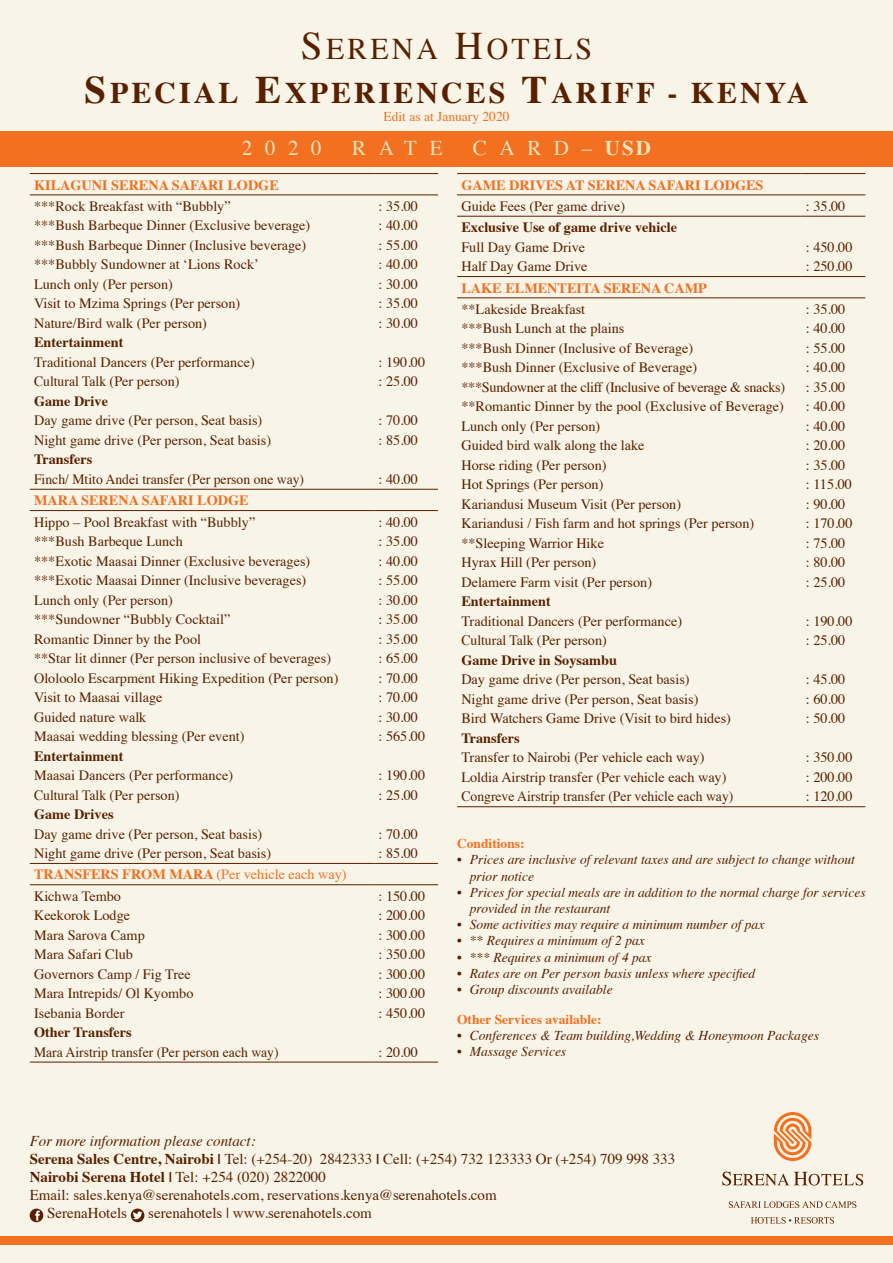
<style>
.page{position:relative;width:893px;height:1263px;background:#f8f4e8}
.page>*{position:absolute;margin:0;border:0;box-sizing:border-box;transform-origin:0 0}
.t1{font:700 30px/43.5px "Times";letter-spacing:.1em;color:#592000;text-align:center}
.t2{font:21px "Times";letter-spacing:.6em;color:#eee4bb}
.t3{font:15px "Times";color:#592000}
.t4{font:italic 15px "Times";color:#592000}
.t5{font:14.25px/19.5px "Times";color:#592000}
.t6{font:700 14.25px "Times";color:#592000}
.t7{font:700 14.25px "Times";color:#f37021}
.t8{font:14.25px "Times";color:#592000;scale:.96 1}
.t9{font:14.25px/21.3px "Times";color:#f37021}
.t10{font:italic 13.5px/16.2px "Times";color:#592000}
.t11{font:700 13.5px "Times";color:#f37021}
.t12{font:13.5px "Times";color:#f37021}
.s1{font-weight:400;font-size:39px}
.s2{font-weight:400}
.s3{font-size:39px}
.s4{font-weight:700}
.s5{color:#592000}
</style>
<div class="page">
<div style="left:0;top:1236px;width:893px;height:9px;background:#f37021"></div>
<svg style="left:774px;top:1112px;width:37px;height:49px"></svg>
<svg style="left:722px;top:1171px;width:141px;height:14px"></svg>
<svg style="left:751px;top:1217px;width:83px;height:7px"></svg>
<svg style="left:729px;top:1201px;width:127px;height:7px"></svg>
<hr style="left:30px;top:173px;width:344px;height:1px;background:#592000">
<hr style="left:374px;top:173px;width:64px;height:1px;background:#592000">
<hr style="left:30px;top:195px;width:344px;height:1px;background:#592000">
<hr style="left:374px;top:195px;width:64px;height:1px;background:#592000">
<hr style="left:30px;top:489px;width:344px;height:1px;background:#592000">
<hr style="left:374px;top:489px;width:64px;height:1px;background:#592000">
<hr style="left:30px;top:510px;width:344px;height:1px;background:#592000">
<hr style="left:374px;top:510px;width:64px;height:1px;background:#592000">
<hr style="left:30px;top:1062px;width:344px;height:1px;background:#592000">
<hr style="left:374px;top:1062px;width:64px;height:1px;background:#592000">
<hr style="left:30px;top:863px;width:344px;height:1px;background:#592000">
<hr style="left:374px;top:863px;width:64px;height:1px;background:#592000">
<hr style="left:30px;top:884px;width:344px;height:1px;background:#592000">
<hr style="left:374px;top:884px;width:64px;height:1px;background:#592000">
<hr style="left:457px;top:173px;width:344px;height:1px;background:#592000">
<hr style="left:801px;top:173px;width:64px;height:1px;background:#592000">
<hr style="left:457px;top:195px;width:344px;height:1px;background:#592000">
<hr style="left:801px;top:195px;width:64px;height:1px;background:#592000">
<hr style="left:457px;top:298px;width:344px;height:1px;background:#592000">
<hr style="left:801px;top:298px;width:64px;height:1px;background:#592000">
<hr style="left:457px;top:806px;width:344px;height:1px;background:#592000">
<hr style="left:801px;top:806px;width:64px;height:1px;background:#592000">
<hr style="left:457px;top:216px;width:344px;height:1px;background:#592000">
<hr style="left:801px;top:216px;width:64px;height:1px;background:#592000">
<hr style="left:457px;top:276px;width:344px;height:1px;background:#592000">
<hr style="left:801px;top:276px;width:64px;height:1px;background:#592000">
<div style="left:30px;top:1208px;width:13px;height:14px;background:#592000;border-radius:50%"></div>
<svg style="left:35px;top:1210px;width:5px;height:11px"></svg>
<svg style="left:131px;top:1208px;width:13px;height:14px"></svg>
<svg style="left:133px;top:1211px;width:9px;height:8px"></svg>
<div style="left:0;top:132px;width:893px;height:35px;background:#f37021"></div>
<h1 class="t1" style="left:85px;top:24px;width:725px"><span class="s1">S</span><span class="s2">ERENA</span> <span class="s1">H</span><span class="s2">OTELS<br></span><span class="s3">S</span>PECIAL <span class="s3">E</span>XPERIENCES <span class="s3">T</span>ARIFF - KENYA</h1>
<h2 class="t2" style="left:242px;top:128px;width:81px">2020</h2>
<h2 class="t2" style="left:352px;top:128px;width:92px">RATE</h2>
<h2 class="t2" style="left:473px;top:128px;width:180px">CARD–<span class="s4">USD</span></h2>
<p class="t12" style="left:383px;top:104px;width:127px">Edit as at January 2020</p>
<p class="t7" style="left:34px;top:171px;width:246px">KILAGUNI SERENA SAFARI LODGE</p>
<p class="t5" style="left:34px;top:195px;width:278px">***Rock Breakfast with “Bubbly”<br>***Bush Barbeque Dinner (Exclusive beverage) ***Bush Barbeque Dinner (Inclusive beverage) ***Bubbly Sundowner at ‘Lions Rock’<br>Lunch only (Per person)<br>Visit to Mzima Springs (Per person)<br>Nature/Bird walk (Per person)</p>
<p class="t6" style="left:34px;top:329px;width:91px">Entertainment</p>
<p class="t5" style="left:34px;top:351px;width:222px">Traditional Dancers (Per performance)<br>Cultural Talk (Per person)</p>
<p class="t6" style="left:34px;top:387px;width:76px">Game Drive</p>
<p class="t5" style="left:34px;top:410px;width:239px">Day game drive (Per person, Seat basis)<br>Night game drive (Per person, Seat basis)</p>
<p class="t6" style="left:34px;top:446px;width:60px">Transfers</p>
<p class="t8" style="left:34px;top:466px;width:283px">Finch/ Mtito Andei transfer (Per person one way)</p>
<p class="t7" style="left:34px;top:487px;width:216px">MARA SERENA SAFARI LODGE</p>
<p class="t5" style="left:34px;top:511px;width:306px">Hippo – Pool Breakfast with “Bubbly”<br>***Bush Barbeque Lunch<br>***Exotic Maasai Dinner (Exclusive beverages) ***Exotic Maasai Dinner (Inclusive beverages)<br>Lunch only (Per person)<br>***Sundowner “Bubbly Cocktail”<br>Romantic Dinner by the Pool<br>**Star lit dinner (Per person inclusive of beverages)<br>Ololoolo Escarpment Hiking Expedition (Per person)<br>Visit to Maasai village<br>Guided nature walk<br>Maasai wedding blessing (Per event)</p>
<p class="t6" style="left:34px;top:742px;width:91px">Entertainment</p>
<p class="t5" style="left:34px;top:764px;width:201px">Maasai Dancers (Per performance)<br>Cultural Talk (Per person)</p>
<p class="t6" style="left:34px;top:801px;width:81px">Game Drives</p>
<p class="t5" style="left:34px;top:823px;width:239px">Day game drive (Per person, Seat basis)<br>Night game drive (Per person, Seat basis)</p>
<p class="t9" style="left:34px;top:863px;width:314px"><span class="s4">TRANSFERS FROM MARA</span> (Per vehicle each way)<br><span class="s5">Kichwa Tembo</span></p>
<p class="t5" style="left:34px;top:904px;width:161px">Keekorok Lodge<br>Mara Sarova Camp<br>Mara Safari Club<br>Governors Camp / Fig Tree<br>Mara Intrepids/ Ol Kyombo<br>Isebania Border</p>
<p class="t6" style="left:34px;top:1019px;width:99px">Other Transfers</p>
<p class="t8" style="left:34px;top:1039px;width:256px">Mara Airstrip transfer (Per person each way)</p>
<p class="t5" style="left:378px;top:195px;width:41px;text-align:justify">: 35.00 : 40.00 : 55.00 : 40.00 : 30.00 : 35.00 : 30.00</p>
<p class="t5" style="left:378px;top:351px;width:48px">: 190.00 : 25.00</p>
<p class="t5" style="left:378px;top:410px;width:41px">: 70.00 : 85.00</p>
<p class="t5" style="left:378px;top:468px;width:41px">: 40.00</p>
<p class="t5" style="left:378px;top:511px;width:48px">: 40.00 : 35.00 : 40.00 : 55.00 : 30.00 : 35.00 : 35.00 : 65.00 : 70.00 : 70.00 : 30.00 : 565.00</p>
<p class="t5" style="left:378px;top:764px;width:48px">: 190.00 : 25.00</p>
<p class="t5" style="left:378px;top:823px;width:41px">: 70.00 : 85.00</p>
<p class="t5" style="left:378px;top:885px;width:48px;text-align:justify">: 150.00 : 200.00 : 300.00 : 350.00 : 300.00 : 300.00 : 450.00</p>
<p class="t5" style="left:378px;top:1041px;width:41px">: 20.00</p>
<p class="t7" style="left:461px;top:171px;width:304px">GAME DRIVES AT SERENA SAFARI LODGES</p>
<p class="t5" style="left:461px;top:195px;width:165px">Guide Fees (Per game drive)</p>
<p class="t5" style="left:806px;top:195px;width:41px">: 35.00</p>
<p class="t6" style="left:461px;top:214px;width:217px">Exclusive Use of game drive vehicle</p>
<p class="t5" style="left:461px;top:236px;width:128px">Full Day Game Drive<br>Half Day Game Drive</p>
<p class="t5" style="left:806px;top:236px;width:48px">: 450.00 : 250.00</p>
<p class="t7" style="left:461px;top:274px;width:247px">LAKE ELMENTEITA SERENA CAMP</p>
<p class="t5" style="left:461px;top:298px;width:325px">**Lakeside Breakfast<br>***Bush Lunch at the plains<br>***Bush Dinner (Inclusive of Beverage)<br>***Bush Dinner (Exclusive of Beverage)<br>***Sundowner at the cliff (Inclusive of beverage &amp; snacks) **Romantic Dinner by the pool (Exclusive of Beverage)<br>Lunch only (Per person)<br>Guided bird walk along the lake<br>Horse riding (Per person)<br>Hot Springs (Per person)<br>Kariandusi Museum Visit (Per person)<br>Kariandusi / Fish farm and hot springs (Per person) **Sleeping Warrior Hike<br>Hyrax Hill (Per person)<br>Delamere Farm visit (Per person)</p>
<p class="t6" style="left:461px;top:588px;width:91px">Entertainment</p>
<p class="t5" style="left:461px;top:610px;width:222px">Traditional Dancers (Per performance)<br>Cultural Talk (Per person)</p>
<p class="t6" style="left:461px;top:646px;width:157px">Game Drive in Soysambu</p>
<p class="t5" style="left:461px;top:669px;width:271px">Day game drive (Per person, Seat basis)<br>Night game drive (Per person, Seat basis)<br>Bird Watchers Game Drive (Visit to bird hides)</p>
<p class="t6" style="left:461px;top:724px;width:60px">Transfers</p>
<p class="t5" style="left:461px;top:747px;width:274px">Transfer to Nairobi (Per vehicle each way)<br>Loldia Airstrip transfer (Per vehicle each way)<br>Congreve Airstrip transfer (Per vehicle each way)</p>
<p class="t5" style="left:806px;top:298px;width:48px">: 35.00 : 40.00 : 55.00 : 40.00 : 35.00 : 40.00 : 40.00 : 20.00 : 35.00 : 115.00 : 90.00 : 170.00 : 75.00 : 80.00 : 25.00</p>
<p class="t5" style="left:806px;top:610px;width:48px">: 190.00 : 25.00</p>
<p class="t5" style="left:806px;top:668px;width:41px;text-align:justify">: 45.00 : 60.00 : 50.00</p>
<p class="t5" style="left:806px;top:746px;width:48px;text-align:justify">: 350.00 : 200.00 : 120.00</p>
<p class="t11" style="left:457px;top:831px;width:69px">Conditions:</p>
<p class="t10" style="left:470px;top:851px;width:387px;text-indent:-13px">• Prices are inclusive of relevant taxes and are subject to change without prior notice</p>
<p class="t10" style="left:470px;top:883px;width:397px;text-indent:-13px">• Prices for special meals are in addition to the normal charge for services provided in the restaurant</p>
<p class="t10" style="left:457px;top:916px;width:309px">• Some activities may require a minimum number of pax</p>
<p class="t10" style="left:457px;top:932px;width:189px">• ** Requires a minimum of 2 pax</p>
<p class="t10" style="left:457px;top:948px;width:196px">• *** Requires a minimum of 4 pax</p>
<p class="t10" style="left:457px;top:964px;width:300px">• Rates are on Per person basis unless where specified</p>
<p class="t10" style="left:457px;top:980px;width:157px">• Group discounts available</p>
<p class="t11" style="left:457px;top:1006px;width:146px">Other Services available:</p>
<p class="t10" style="left:457px;top:1026px;width:363px">• Conferences &amp; Team building,Wedding &amp; Honeymoon Packages</p>
<p class="t10" style="left:457px;top:1043px;width:111px">• Massage Services</p>
<p class="t4" style="left:30px;top:1128px;width:228px">For more information please contact:</p>
<p class="t3" style="left:30px;top:1145px;width:647px"><span class="s4">Serena Sales Centre, Nairobi |</span> Tel: (+254-20) 2842333 <span class="s4">|</span> Cell: (+254) 732 123333 Or (+254) 709 998 333</p>
<p class="t3" style="left:30px;top:1163px;width:298px"><span class="s4">Nairobi Serena Hotel |</span> Tel: +254 (020) 2822000</p>
<p class="t3" style="left:30px;top:1181px;width:469px">Email: sales.kenya@serenahotels.com, reservations.kenya@serenahotels.com</p>
<p class="t3" style="left:47px;top:1199px;width:81px">SerenaHotels</p>
<p class="t3" style="left:148px;top:1199px;width:225px">serenahotels | www.serenahotels.com</p>
</div>
